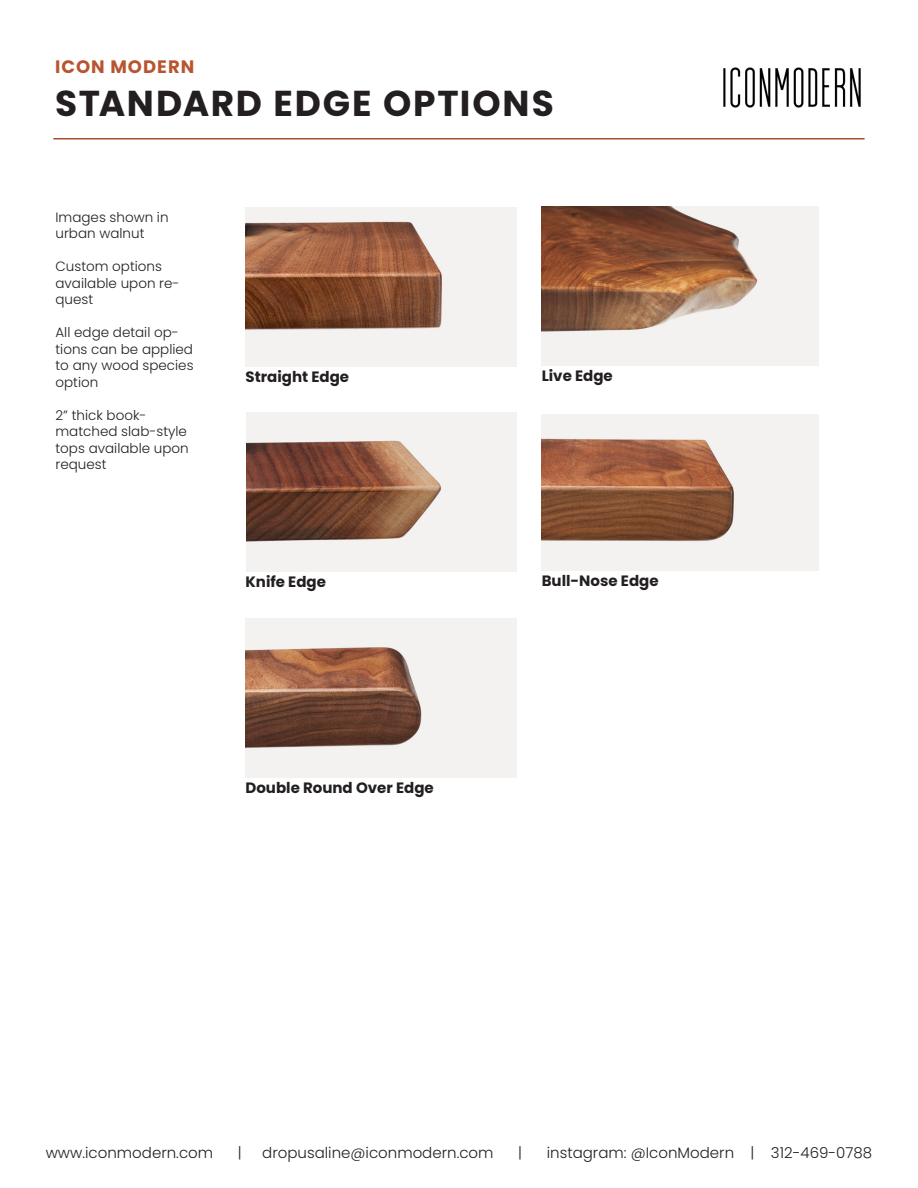
<style>
.page{position:relative;width:918px;height:1188px;background:#fff}
.page>*{position:absolute;margin:0;border:0;box-sizing:border-box;transform-origin:0 0}
.t1{font:700 36px "Poppins";letter-spacing:.05em;color:#231f20}
.t2{font:700 18px "Poppins";letter-spacing:.055em;color:#b85530}
.t3{font:300 15px "Poppins";color:#231f20}
.t4{font:700 15px "Poppins";color:#231f20}
.t5{font:300 13.5px/16.5px "Poppins";color:#231f20}
</style>
<div class="page">
<img style="left:245px;top:207px;width:272px;height:160px">
<img style="left:247px;top:412px;width:270px;height:160px">
<img style="left:245px;top:618px;width:272px;height:160px">
<img style="left:542px;top:207px;width:276px;height:159px">
<img style="left:542px;top:414px;width:276px;height:157px">
<hr style="left:53px;top:138px;width:812px;height:2px;background:#a84d29">
<img style="left:723px;top:67px;width:138px;height:41px">
<h2 class="t2" style="left:55px;top:56px;width:140px">ICON MODERN</h2>
<h1 class="t1" style="left:55px;top:83px;width:500px">STANDARD EDGE OPTIONS</h1>
<p class="t5" style="left:56px;top:209px;width:115px">Images shown in urban walnut</p>
<p class="t5" style="left:56px;top:258px;width:126px">Custom options available upon re&shy;quest</p>
<p class="t5" style="left:56px;top:324px;width:140px">All edge detail op&shy;tions can be applied to any wood species option</p>
<p class="t5" style="left:56px;top:407px;width:135px">2” thick book&shy;matched slab-style tops available upon request</p>
<p class="t4" style="left:245px;top:368px;width:105px">Straight Edge</p>
<p class="t4" style="left:245px;top:573px;width:82px">Knife Edge</p>
<p class="t4" style="left:245px;top:779px;width:190px">Double Round Over Edge</p>
<p class="t4" style="left:542px;top:368px;width:73px">Live Edge</p>
<p class="t4" style="left:542px;top:573px;width:118px">Bull-Nose Edge</p>
<p class="t3" style="left:46px;top:1144px;width:169px">www.iconmodern.com</p>
<p class="t3" style="left:238px;top:1144px;width:5px">|</p>
<p class="t3" style="left:262px;top:1144px;width:233px">dropusaline@iconmodern.com</p>
<p class="t3" style="left:518px;top:1144px;width:5px">|</p>
<p class="t3" style="left:547px;top:1144px;width:327px">instagram: @IconModern | 312-469-0788</p>
</div>
